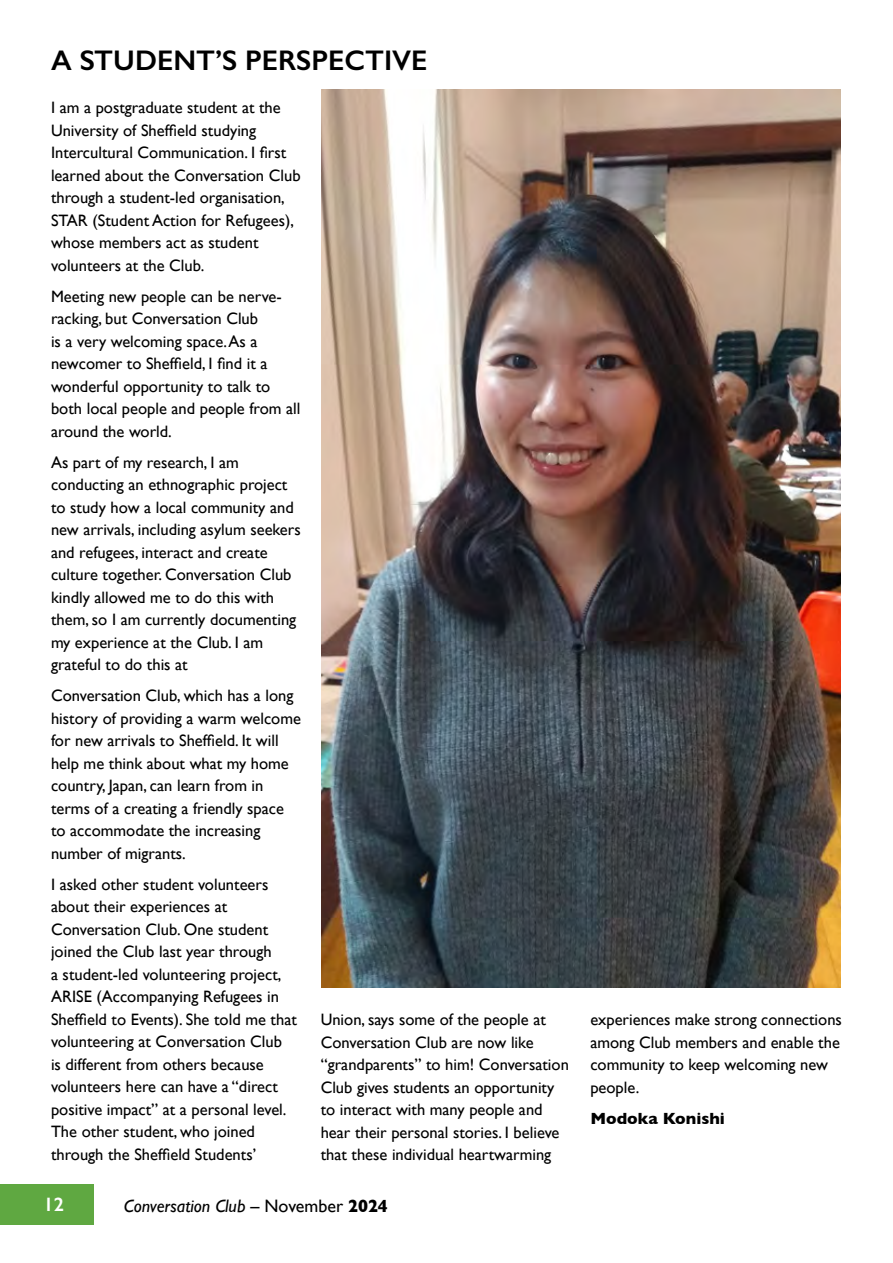
<style>
.page{position:relative;width:893px;height:1263px;background:#fff}
.page>*{position:absolute;margin:0;border:0;box-sizing:border-box;transform-origin:0 0}
.t1{font:600 28.5px "Gill Sans";color:#000}
.t2{font:600 19.5px "Gill Sans";color:#fff}
.t3{font:italic 18px "Gill Sans";color:#000}
.t4{font:16.5px/22.5px "Gill Sans";color:#000}
.t5{font:700 16.5px "Gill Sans";color:#000}
.s1{font-style:normal}
.s2{font-weight:700;font-style:normal}
</style>
<div class="page">
<div style="left:0;top:1184px;width:93px;height:40px;background:#5fa841"></div>
<img style="left:322px;top:90px;width:518px;height:897px">
<h1 class="t1" style="left:51px;top:43px;width:378px">A STUDENT’S PERSPECTIVE</h1>
<p class="t4" style="left:51px;top:96px;width:251px">I am a postgraduate student at the University of Sheffield studying Intercultural Communication. I first learned about the Conversation Club through a student-led organisation, STAR (Student Action for Refugees), whose members act as student volunteers at the Club.</p>
<p class="t4" style="left:51px;top:285px;width:251px">Meeting new people can be nerve&shy;racking, but Conversation Club<br>is a very welcoming space. As a newcomer to Sheffield, I find it a wonderful opportunity to talk to both local people and people from all around the world.</p>
<p class="t4" style="left:51px;top:451px;width:251px">As part of my research, I am conducting an ethnographic project to study how a local community and new arrivals, including asylum seekers and refugees, interact and create culture together. Conversation Club kindly allowed me to do this with them, so I am currently documenting my experience at the Club. I am grateful to do this at</p>
<p class="t4" style="left:51px;top:684px;width:251px">Conversation Club, which has a long history of providing a warm welcome for new arrivals to Sheffield. It will help me think about what my home country, Japan, can learn from in terms of a creating a friendly space to accommodate the increasing number of migrants.</p>
<p class="t4" style="left:51px;top:873px;width:247px">I asked other student volunteers about their experiences at Conversation Club. One student joined the Club last year through<br>a student-led volunteering project, ARISE (Accompanying Refugees in Sheffield to Events). She told me that volunteering at Conversation Club<br>is different from others because volunteers here can have a “direct positive impact” at a personal level.<br>The other student, who joined through the Sheffield Students’</p>
<p class="t4" style="left:321px;top:1008px;width:250px">Union, says some of the people at Conversation Club are now like “grandparents” to him! Conversation Club gives students an opportunity to interact with many people and hear their personal stories. I believe that these individual heartwarming</p>
<p class="t4" style="left:590px;top:1008px;width:253px">experiences make strong connections among Club members and enable the community to keep welcoming new people.</p>
<p class="t5" style="left:590px;top:1105px;width:136px">Modoka Konishi</p>
<p class="t2" style="left:44px;top:1193px;width:22px">12</p>
<p class="t3" style="left:124px;top:1195px;width:266px">Conversation Club <span class="s1">– November</span> <span class="s2">2024</span></p>
</div>
